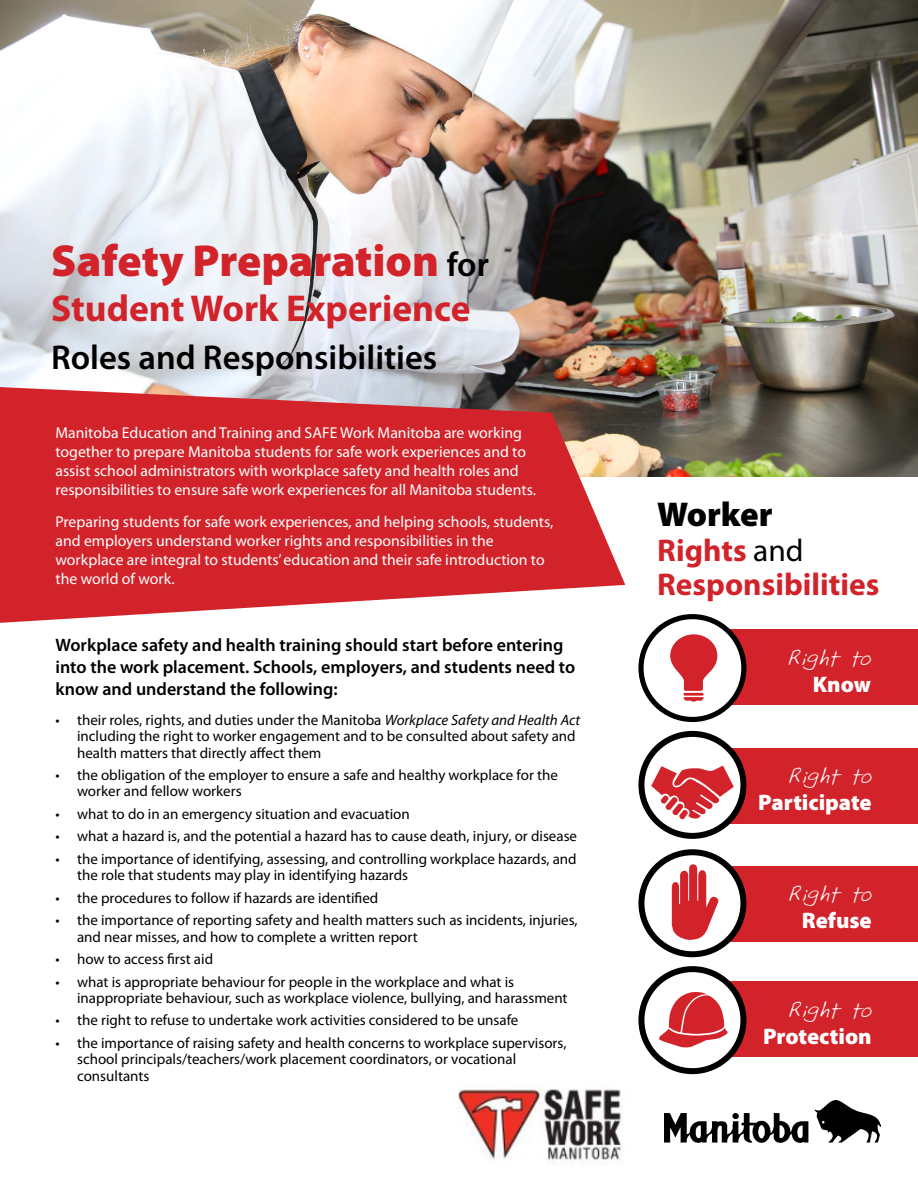
<style>
.page{position:relative;width:918px;height:1188px;background:#fff}
.page>*{position:absolute;margin:0;border:0;box-sizing:border-box;transform-origin:0 0}
.Red_Header{font:900 45px "Myriad Pro";color:#d2232a}
.Red_Header-2{font:700 37.5px "Myriad Pro";color:#d2232a}
.Black_Subheader{font:600 34.5px "Myriad Pro";color:#000}
.t1{font:900 34.5px "Myriad Pro";letter-spacing:-.005em;color:#000}
.t2{font:700 31.5px "Myriad Pro";color:#d2232a}
.Right_to__Heading{font:900 22.5px "Myriad Pro";color:#fff}
.Right_to__Heading-2{font:21px "Brigitte";color:#fff}
.Bold_Paragraph{font:600 18px/21.6px "Myriad Pro";color:#000}
.White_Paragraph{font:15.75px/18.9px "Myriad Pro";color:#fff}
.Black_Bullet{font:15px/16.5px "Myriad Pro";color:#000}
.s1{font-weight:600;font-size:34.5px;color:#000}
.s2{font-style:italic}
.s3{font-weight:400;color:#000}
</style>
<div class="page">
<div style="left:689px;top:629px;width:229px;height:76px;background:#d2232a"></div>
<div style="left:641px;top:617px;width:103px;height:102px;background:#fff;border-radius:50%"></div>
<div style="left:638px;top:614px;width:108px;height:108px;border:5px solid #000;border-radius:50%"></div>
<svg style="left:670px;top:634px;width:47px;height:57px"></svg>
<hr style="left:683px;top:693px;width:21px;height:3px;background:#d2232a;border-radius:2px">
<svg style="left:683px;top:697px;width:21px;height:5px"></svg>
<img style="left:0;top:0;width:918px;height:477px">
<div style="left:703px;top:982px;width:215px;height:75px;background:#d2232a"></div>
<svg style="left:641px;top:969px;width:102px;height:102px"></svg>
<div style="left:638px;top:966px;width:108px;height:108px;border:6px solid #000;border-radius:50%"></div>
<svg style="left:658px;top:992px;width:70px;height:56px"></svg>
<img style="left:458px;top:1089px;width:164px;height:76px">
<div style="left:703px;top:866px;width:215px;height:76px;background:#d2232a"></div>
<svg style="left:641px;top:852px;width:102px;height:102px"></svg>
<div style="left:638px;top:849px;width:108px;height:108px;border:6px solid #000;border-radius:50%"></div>
<svg style="left:671px;top:864px;width:49px;height:77px"></svg>
<div style="left:703px;top:748px;width:215px;height:75px;background:#d2232a"></div>
<svg style="left:641px;top:734px;width:102px;height:102px"></svg>
<div style="left:638px;top:731px;width:108px;height:108px;border:6px solid #000;border-radius:50%"></div>
<svg style="left:651px;top:766px;width:83px;height:54px"></svg>
<svg style="left:0;top:387px;width:625px;height:236px;fill:#d2232a"></svg>
<img style="left:664px;top:1101px;width:216px;height:42px">
<p class="Red_Header" style="left:51px;top:231px;width:439px">Safety Preparation <span class="s1">for</span></p>
<p class="Red_Header-2" style="left:51px;top:284px;width:421px">Student Work Experience</p>
<p class="Black_Subheader" style="left:51px;top:336px;width:388px">Roles and Responsibilities</p>
<p class="White_Paragraph" style="left:56px;top:423px;width:482px">Manitoba Education and Training and SAFE Work Manitoba are working together to prepare Manitoba students for safe work experiences and to assist school administrators with workplace safety and health roles and responsibilities to ensure safe work experiences for all Manitoba students.</p>
<p class="White_Paragraph" style="left:56px;top:512px;width:500px">Preparing students for safe work experiences, and helping schools, students, and employers understand worker rights and responsibilities in the workplace are integral to students’ education and their safe introduction to the world of work.</p>
<p class="Bold_Paragraph" style="left:56px;top:634px;width:521px">Workplace safety and health training should start before entering into the work placement. Schools, employers, and students need to know and understand the following:</p>
<p class="Black_Bullet" style="left:77px;top:711px;width:505px;text-indent:-22px">• their roles, rights, and duties under the Manitoba <span class="s2">Workplace Safety and Health Act </span>including the right to worker engagement and to be consulted about safety and health matters that directly affect them</p>
<p class="Black_Bullet" style="left:77px;top:766px;width:482px;text-indent:-22px">• the obligation of the employer to ensure a safe and healthy workplace for the worker and fellow workers</p>
<p class="Black_Bullet" style="left:56px;top:805px;width:356px">• what to do in an emergency situation and evacuation</p>
<p class="Black_Bullet" style="left:56px;top:828px;width:523px">• what a hazard is, and the potential a hazard has to cause death, injury, or disease</p>
<p class="Black_Bullet" style="left:77px;top:850px;width:501px;text-indent:-22px">• the importance of identifying, assessing, and controlling workplace hazards, and the role that students may play in identifying hazards</p>
<p class="Black_Bullet" style="left:56px;top:889px;width:324px">• the procedures to follow if hazards are identified</p>
<p class="Black_Bullet" style="left:77px;top:912px;width:502px;text-indent:-22px">• the importance of reporting safety and health matters such as incidents, injuries, and near misses, and how to complete a written report</p>
<p class="Black_Bullet" style="left:56px;top:951px;width:159px">• how to access first aid</p>
<p class="Black_Bullet" style="left:77px;top:973px;width:492px;text-indent:-22px">• what is appropriate behaviour for people in the workplace and what is inappropriate behaviour, such as workplace violence, bullying, and harassment</p>
<p class="Black_Bullet" style="left:56px;top:1012px;width:464px">• the right to refuse to undertake work activities considered to be unsafe</p>
<p class="Black_Bullet" style="left:77px;top:1034px;width:491px;text-indent:-22px">• the importance of raising safety and health concerns to workplace supervisors, school principals/teachers/work placement coordinators, or vocational consultants</p>
<p class="t1" style="left:657px;top:492px;width:117px">Worker</p>
<p class="t2" style="left:657px;top:530px;width:148px">Rights <span class="s3">and</span></p>
<p class="t2" style="left:657px;top:564px;width:224px">Responsibilities</p>
<p class="Right_to__Heading-2" style="left:787px;top:646px;width:86px">Right to</p>
<p class="Right_to__Heading" style="left:813px;top:669px;width:60px">Know</p>
<p class="Right_to__Heading-2" style="left:787px;top:765px;width:86px">Right to</p>
<p class="Right_to__Heading" style="left:758px;top:787px;width:115px">Participate</p>
<p class="Right_to__Heading-2" style="left:787px;top:883px;width:86px">Right to</p>
<p class="Right_to__Heading" style="left:802px;top:906px;width:71px">Refuse</p>
<p class="Right_to__Heading-2" style="left:787px;top:998px;width:86px">Right to</p>
<p class="Right_to__Heading" style="left:763px;top:1021px;width:110px">Protection</p>
</div>
